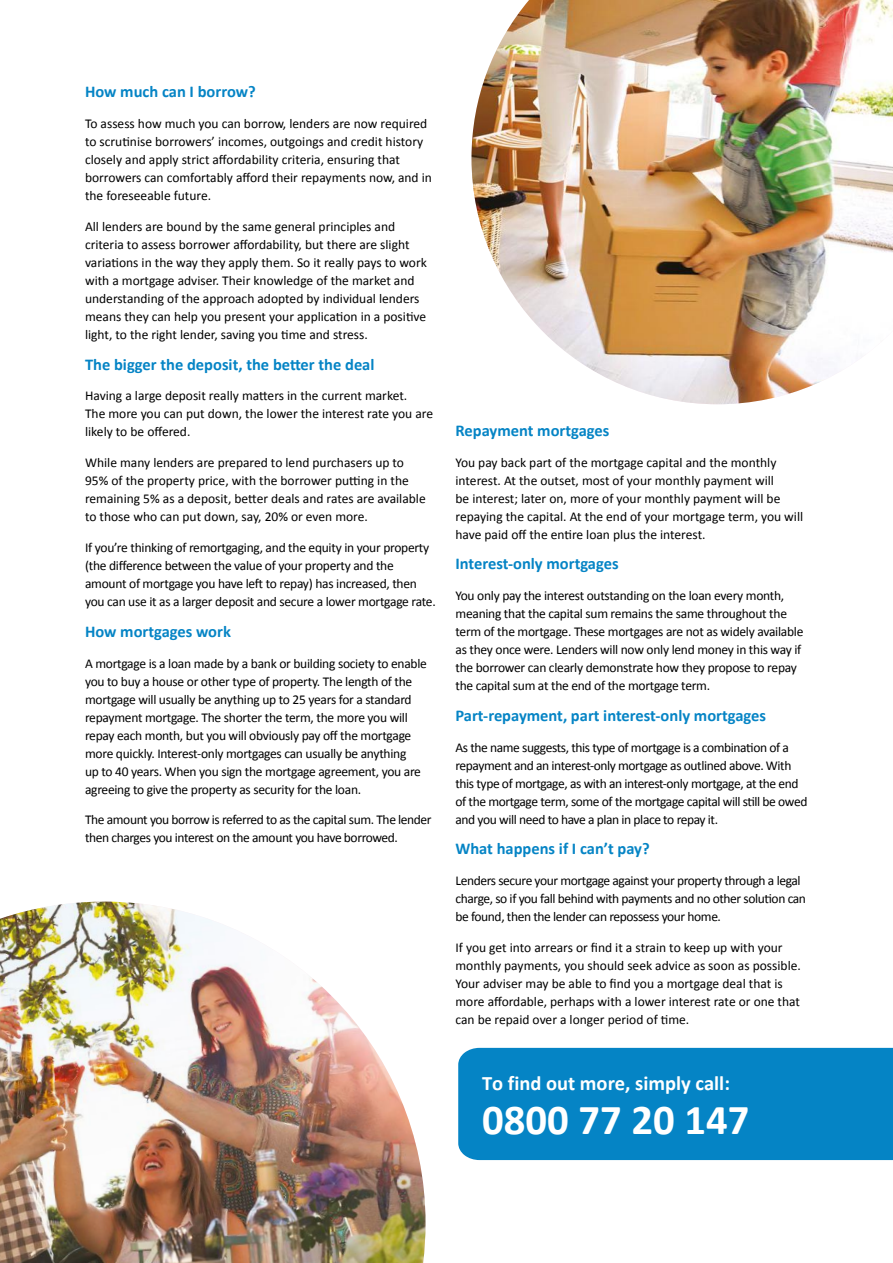
<style>
.page{position:relative;width:893px;height:1263px;background:#fff}
.page>*{position:absolute;margin:0;border:0;box-sizing:border-box;transform-origin:0 0}
.t1{font:700 42.75px "Calibri";color:#fff}
.t2{font:700 20.55px "Calibri";color:#fff}
.t3{font:700 16.5px "Calibri";color:#0584c5}
.t4{font:13.5px/18px "Calibri";letter-spacing:-.02em;color:#000}
.t5{font:13.5px/18px "Calibri";color:#000}
</style>
<div class="page">
<img style="left:471px;top:0;width:422px;height:404px">
<img style="left:0;top:901px;width:426px;height:362px">
<div style="left:458px;top:1048px;width:435px;height:112px;background:#0584c5"></div>
<p class="t3" style="left:85px;top:82px;width:172px">How much can I borrow?</p>
<p class="t5" style="left:85px;top:114px;width:348px">To assess how much you can borrow, lenders are now required to scrutinise borrowers’ incomes, outgoings and credit history closely and apply strict affordability criteria, ensuring that borrowers can comfortably afford their repayments now, and in the foreseeable future.</p>
<p class="t5" style="left:85px;top:217px;width:343px">All lenders are bound by the same general principles and criteria to assess borrower affordability, but there are slight variations in the way they apply them. So it really pays to work with a mortgage adviser. Their knowledge of the market and understanding of the approach adopted by individual lenders means they can help you present your application in a positive light, to the right lender, saving you time and stress.</p>
<p class="t3" style="left:85px;top:354px;width:291px">The bigger the deposit, the better the deal</p>
<p class="t5" style="left:85px;top:386px;width:350px">Having a large deposit really matters in the current market.<br>The more you can put down, the lower the interest rate you are likely to be offered.</p>
<p class="t5" style="left:85px;top:453px;width:342px">While many lenders are prepared to lend purchasers up to 95% of the property price, with the borrower putting in the remaining 5% as a deposit, better deals and rates are available to those who can put down, say, 20% or even more.</p>
<p class="t4" style="left:85px;top:538px;width:352px">If you’re thinking of remortgaging, and the equity in your property (the difference between the value of your property and the amount of mortgage you have left to repay) has increased, then you can use it as a larger deposit and secure a lower mortgage rate.</p>
<p class="t3" style="left:85px;top:621px;width:147px">How mortgages work</p>
<p class="t4" style="left:85px;top:653px;width:343px">A mortgage is a loan made by a bank or building society to enable you to buy a house or other type of property. The length of the mortgage will usually be anything up to 25 years for a standard repayment mortgage. The shorter the term, the more you will repay each month, but you will obviously pay off the mortgage more quickly. Interest-only mortgages can usually be anything<br>up to 40 years. When you sign the mortgage agreement, you are agreeing to give the property as security for the loan.</p>
<p class="t4" style="left:85px;top:810px;width:348px">The amount you borrow is referred to as the capital sum. The lender then charges you interest on the amount you have borrowed.</p>
<p class="t3" style="left:455px;top:420px;width:155px">Repayment mortgages</p>
<p class="t5" style="left:455px;top:452px;width:349px">You pay back part of the mortgage capital and the monthly interest. At the outset, most of your monthly payment will<br>be interest; later on, more of your monthly payment will be repaying the capital. At the end of your mortgage term, you will have paid off the entire loan plus the interest.</p>
<p class="t3" style="left:455px;top:554px;width:165px">Interest-only mortgages</p>
<p class="t4" style="left:455px;top:586px;width:349px">You only pay the interest outstanding on the loan every month, meaning that the capital sum remains the same throughout the term of the mortgage. These mortgages are not as widely available as they once were. Lenders will now only lend money in this way if the borrower can clearly demonstrate how they propose to repay the capital sum at the end of the mortgage term.</p>
<p class="t3" style="left:455px;top:705px;width:312px">Part-repayment, part interest-only mortgages</p>
<p class="t4" style="left:455px;top:737px;width:353px">As the name suggests, this type of mortgage is a combination of a repayment and an interest-only mortgage as outlined above. With this type of mortgage, as with an interest-only mortgage, at the end of the mortgage term, some of the mortgage capital will still be owed and you will need to have a plan in place to repay it.</p>
<p class="t3" style="left:455px;top:839px;width:196px">What happens if I can’t pay?</p>
<p class="t4" style="left:455px;top:871px;width:352px">Lenders secure your mortgage against your property through a legal charge, so if you fall behind with payments and no other solution can be found, then the lender can repossess your home.</p>
<p class="t5" style="left:455px;top:938px;width:347px">If you get into arrears or find it a strain to keep up with your monthly payments, you should seek advice as soon as possible.<br>Your adviser may be able to find you a mortgage deal that is more affordable, perhaps with a lower interest rate or one that can be repaid over a longer period of time.</p>
<h2 class="t2" style="left:482px;top:1070px;width:249px">To find out more, simply call:</h2>
<h1 class="t1" style="left:482px;top:1093px;width:269px">0800 77 20 147</h1>
</div>
